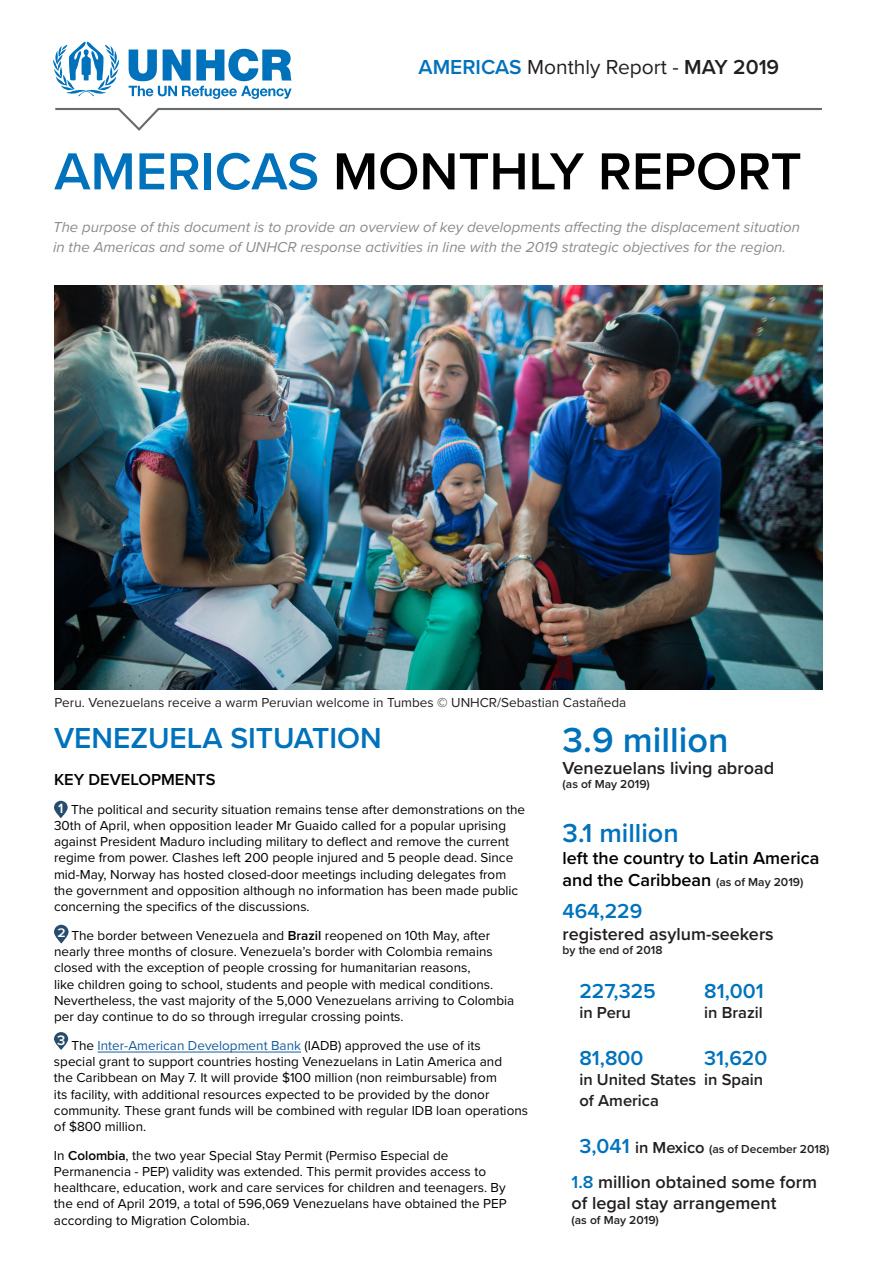
<style>
.page{position:relative;width:893px;height:1263px;background:#fff}
.page>*{position:absolute;margin:0;border:0;box-sizing:border-box;transform-origin:0 0}
.t1{font:600 54px "Proxima Nova";color:#000}
.t2{font:600 36px "Proxima Nova";color:#0072bc}
.t3{font:600 30px "Proxima Nova";color:#0072bc}
.t4{font:600 27px "Proxima Nova";color:#0072bc}
.t5{font:21px "Proxima Nova";color:#231f20}
.t6{font:600 21px "Proxima Nova";color:#0072bc}
.t7{font:600 18px/21.6px "Proxima Nova";color:#231f20}
.t8{font:600 18px "Proxima Nova";color:#000}
.t9{font:600 16.5px "Proxima Nova";color:#231f20}
.t10{font:600 16.5px "Proxima Nova";color:#000}
.t11{font:italic 15px/19.5px "Proxima Nova";color:#8a8c8f}
.t12{font:13.5px/16.2px "Proxima Nova";color:#000}
.t13{font:13.5px "Proxima Nova";color:#231f20}
.t14{font:600 12.9px "Proxima Nova";color:#fff;scale:1.07 1}
.t15{font:600 12px "Proxima Nova";color:#231f20}
.s1{font-weight:600;color:#0072bc}
.s2{font-weight:600}
.s3{font-size:25.5px;color:#fff}
.s4{color:#0072bc}
.s5{font-weight:600;font-size:13.95px;color:#fff}
.s6{color:#175d9e}
.s7{font-size:12px;color:#231f20}
.s8{font-size:21px;color:#0072bc}
.s9{font-size:16.5px}
</style>
<div class="page">
<hr style="left:98px;top:1052px;width:203px;height:1px;background:#175d9e">
<svg style="left:54px;top:801px;width:14px;height:17px"></svg>
<svg style="left:54px;top:1032px;width:14px;height:18px"></svg>
<svg style="left:55px;top:107px;width:767px;height:24px"></svg>
<svg style="left:53px;top:42px;width:67px;height:54px"></svg>
<svg style="left:129px;top:49px;width:163px;height:50px"></svg>
<img style="left:55px;top:285px;width:767px;height:404px">
<svg style="left:54px;top:925px;width:15px;height:18px"></svg>
<p class="t5" style="left:419px;top:51px;width:422px"><span class="s1">AMERICAS</span> Monthly Report - <span class="s2">MAY 2019</span> <span class="s3">2019</span></p>
<p class="t1" style="left:54px;top:131px;width:749px"><span class="s4">AMERICAS</span> MONTHLY REPORT</p>
<p class="t11" style="left:53px;top:217px;width:748px">The purpose of this document is to provide an overview of key developments affecting the displacement situation in the Americas and some of UNHCR response activities in line with the 2019 strategic objectives for the region.</p>
<p class="t13" style="left:55px;top:693px;width:573px">Peru. Venezuelans receive a warm Peruvian welcome in Tumbes © UNHCR/Sebastian Castañeda</p>
<p class="t3" style="left:54px;top:715px;width:329px">VENEZUELA SITUATION</p>
<p class="t10" style="left:54px;top:767px;width:163px">KEY DEVELOPMENTS</p>
<p class="t12" style="left:54px;top:800px;width:473px;text-indent:4px"><span class="s5">1</span> The political and security situation remains tense after demonstrations on the 30th of April, when opposition leader Mr Guaido called for a popular uprising against President Maduro including military to deflect and remove the current regime from power. Clashes left 200 people injured and 5 people dead. Since mid-May, Norway has hosted closed-door meetings including delegates from the government and opposition although no information has been made public concerning the specifics of the discussions.</p>
<p class="t12" style="left:54px;top:927px;width:462px;text-indent:17px">The border between Venezuela and <span class="s2">Brazil</span> reopened on 10th May, after nearly three months of closure. Venezuela’s border with Colombia remains closed with the exception of people crossing for humanitarian reasons,<br>like children going to school, students and people with medical conditions.<br>Nevertheless, the vast majority of the 5,000 Venezuelans arriving to Colombia per day continue to do so through irregular crossing points.</p>
<p class="t12" style="left:54px;top:1037px;width:476px"><sup>3</sup> The <span class="s6">Inter-American Development Bank</span> (IADB) approved the use of its<br>special grant to support countries hosting Venezuelans in Latin America and<br>the Caribbean on May 7. It will provide $100 million (non reimbursable) from<br>its facility, with additional resources expected to be provided by the donor community. These grant funds will be combined with regular IDB loan operations of $800 million.</p>
<p class="t12" style="left:54px;top:1147px;width:454px">In <span class="s2">Colombia</span>, the two year Special Stay Permit (Permiso Especial de Permanencia - PEP) validity was extended. This permit provides access to healthcare, education, work and care services for children and teenagers. By the end of April 2019, a total of 596,069 Venezuelans have obtained the PEP according to Migration Colombia.</p>
<p class="t14" style="left:57px;top:923px;width:9px">2</p>
<p class="t2" style="left:563px;top:713px;width:168px">3.9 million</p>
<p class="t7" style="left:563px;top:757px;width:213px">Venezuelans living abroad</p>
<p class="t15" style="left:563px;top:775px;width:89px">(as of May 2019)</p>
<p class="t4" style="left:563px;top:813px;width:118px">3.1 million</p>
<p class="t8" style="left:563px;top:845px;width:258px">left the country to Latin America</p>
<p class="t8" style="left:563px;top:866px;width:242px">and the Caribbean <span class="s7">(as of May 2019)</span></p>
<p class="t6" style="left:563px;top:896px;width:81px">464,229</p>
<p class="t7" style="left:563px;top:923px;width:213px">registered asylum-seekers</p>
<p class="t15" style="left:563px;top:941px;width:101px">by the end of 2018</p>
<p class="t6" style="left:579px;top:976px;width:78px">227,325</p>
<p class="t9" style="left:579px;top:1000px;width:53px">in Peru</p>
<p class="t6" style="left:579px;top:1042px;width:65px">81,800</p>
<p class="t9" style="left:579px;top:1067px;width:118px">in United States</p>
<p class="t9" style="left:579px;top:1089px;width:81px">of America</p>
<p class="t15" style="left:579px;top:1140px;width:252px"><span class="s8">3,041</span> <span class="s9">in Mexico</span> (as of December 2018)</p>
<p class="t6" style="left:704px;top:976px;width:61px">81,001</p>
<p class="t9" style="left:704px;top:1000px;width:60px">in Brazil</p>
<p class="t6" style="left:704px;top:1042px;width:65px">31,620</p>
<p class="t9" style="left:704px;top:1067px;width:61px">in Spain</p>
<p class="t7" style="left:571px;top:1170px;width:247px"><span class="s4">1.8</span> million obtained some form of legal stay arrangement</p>
<p class="t15" style="left:571px;top:1211px;width:89px">(as of May 2019)</p>
</div>
